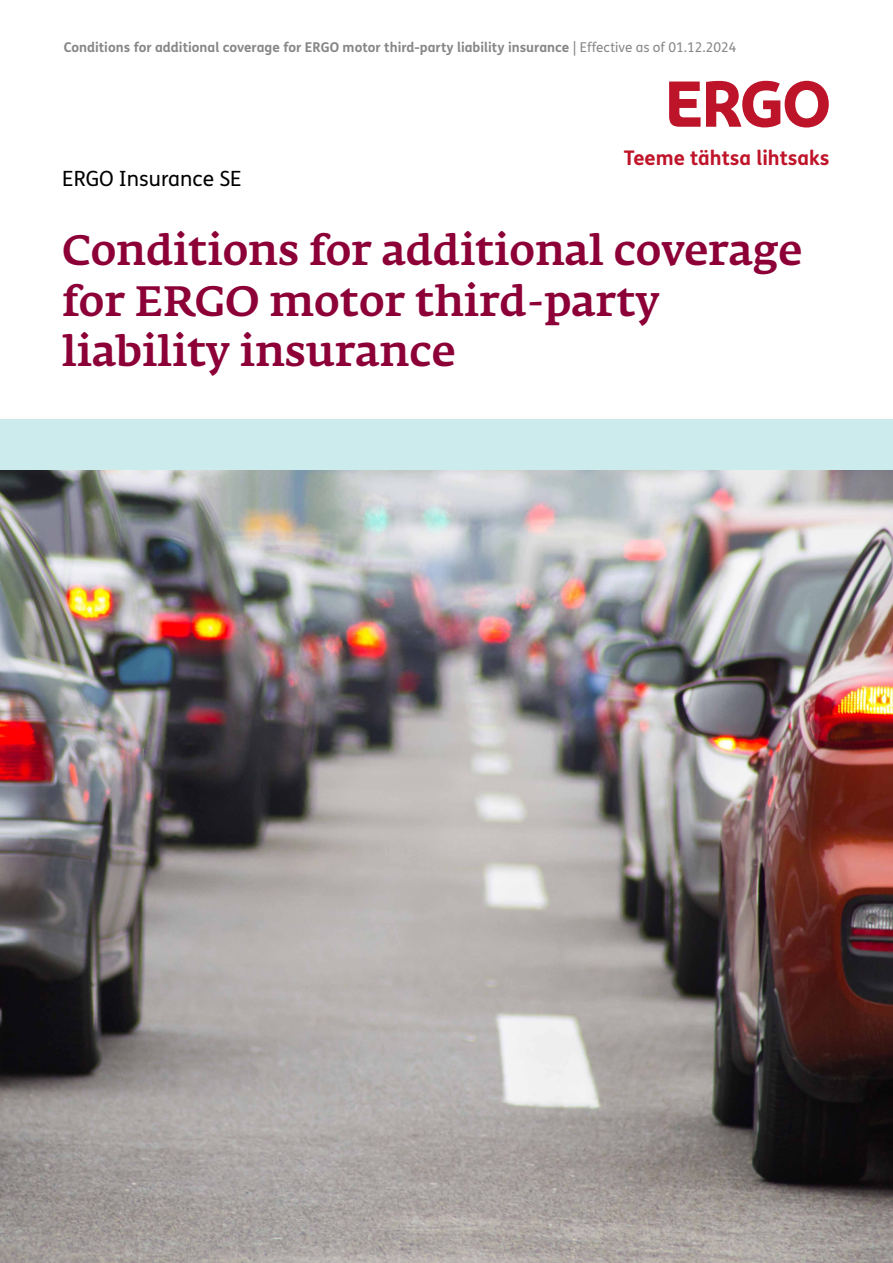
<style>
.page{position:relative;width:893px;height:1263px;background:#fff}
.page>*{position:absolute;margin:0;border:0;box-sizing:border-box;transform-origin:0 0}
.t1{font:500 42px/50.4px "Fedra Serif A Pro";color:#8c0037}
.t2{font:21px "FS Me Pro";color:#000}
.t3{font:700 20.1px "FS Me Pro";color:#bf1429}
.t4{font:700 13.5px "FS Me Pro";color:#868786}
.s1{font-weight:400}
</style>
<div class="page">
<img style="left:0;top:469px;width:893px;height:794px">
<div style="left:0;top:419px;width:893px;height:50px;background:#ccebed"></div>
<svg style="left:669px;top:81px;width:160px;height:47px"></svg>
<p class="t4" style="left:64px;top:36px;width:674px">Conditions for additional coverage for ERGO motor third-party liability insurance <span class="s1">| Effective as of 01.12.2024</span></p>
<h2 class="t2" style="left:62px;top:164px;width:181px">ERGO Insurance SE</h2>
<h3 class="t3" style="left:624px;top:142px;width:207px">Teeme tähtsa lihtsaks</h3>
<h1 class="t1" style="left:62px;top:226px;width:742px">Conditions for additional coverage for ERGO motor third-party liability insurance</h1>
</div>
